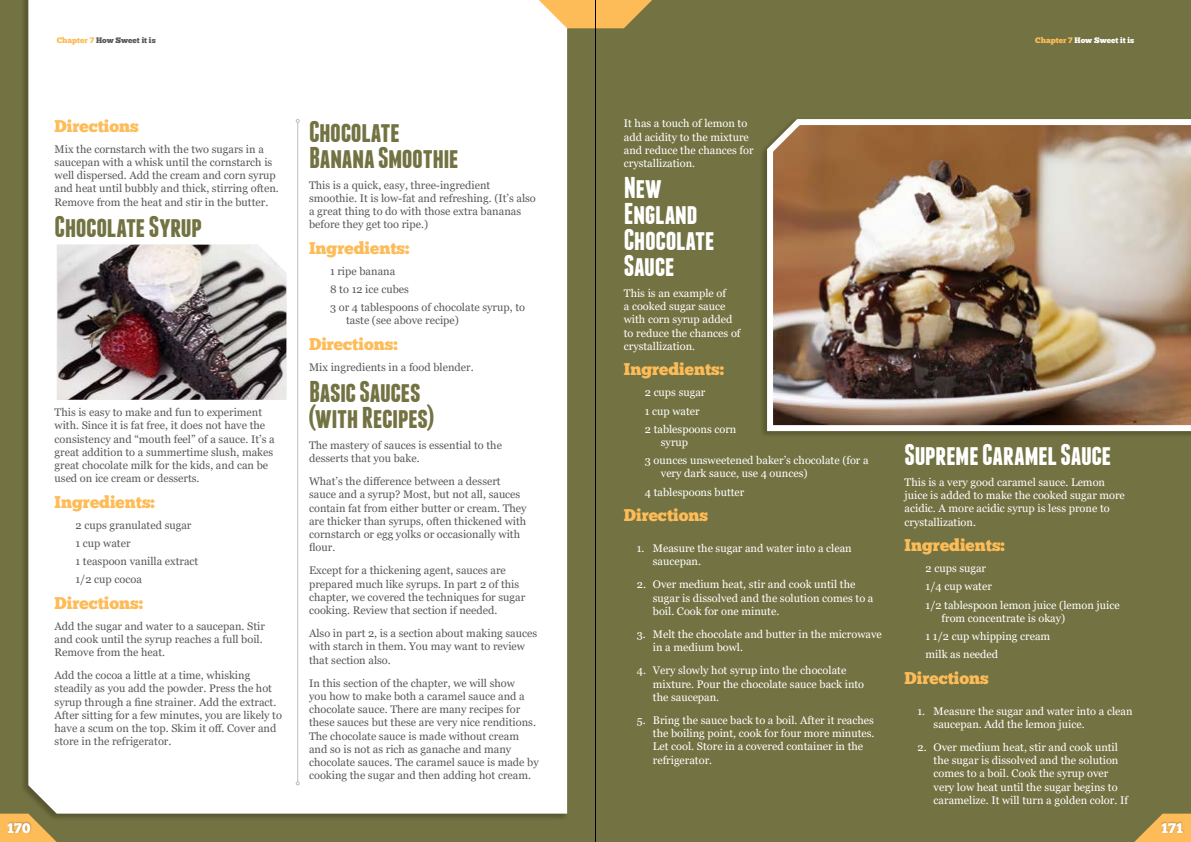
<style>
.page{position:relative;width:1191px;height:842px;background:#fff}
.page>*{position:absolute;margin:0;border:0;box-sizing:border-box;transform-origin:0 0}
.t1{font:700 30px/26px "Franchise";letter-spacing:-.015em;color:#727242}
.t2{font:700 30px/26px "Franchise";letter-spacing:-.015em;color:#fff}
.t3{font:17px "Chunk Five";color:#fdbc58}
.t4{font:14px "Chunk Five";color:#fff}
.t5{font:11px/13.2px "Georgia";color:#58595b}
.t6{font:11px/13.2px "Georgia";color:#fff}
.t7{font:8px "Chunk Five";color:#fff}
.t8{font:8px "Chunk Five";color:#58595b}
.s1{color:#fdbc58}
</style>
<div class="page">
<div style="left:595px;top:0;width:596px;height:842px;background:#727242"></div>
<svg style="left:1134px;top:814px;width:57px;height:28px"></svg>
<div style="left:1159px;top:822px;width:25px;height:12px;background:#000;opacity:.25"></div>
<div style="left:759px;top:118px;width:432px;height:321px;background:#6c6c3e"></div>
<img style="left:764px;top:119px;width:427px;height:315px">
<div style="left:0;top:0;width:595px;height:842px;background:#727242"></div>
<div style="left:21px;top:0;width:547px;height:821px;background:#626239"></div>
<div style="left:28px;top:0;width:539px;height:814px;background:#fff"></div>
<svg style="left:0;top:814px;width:57px;height:28px"></svg>
<svg style="left:539px;top:0;width:113px;height:28px;background:#ecbb69"></svg>
<div style="left:6px;top:822px;width:25px;height:13px;background:#000;opacity:.25"></div>
<hr style="left:297px;top:122px;width:1px;height:660px;background:#bcbec0">
<svg style="left:296px;top:119px;width:4px;height:4px"></svg>
<svg style="left:296px;top:781px;width:4px;height:4px"></svg>
<img style="left:57px;top:245px;width:229px;height:155px">
<hr style="left:595px;top:0;width:1px;height:842px;background:#000">
<p class="t8" style="left:57px;top:36px;width:101px"><span class="s1">Chapter 7</span> How Sweet it is</p>
<h2 class="t3" style="left:55px;top:118px;width:86px">Directions</h2>
<p class="t5" style="left:55px;top:143px;width:226px">Mix the cornstarch with the two sugars in a saucepan with a whisk until the cornstarch is well dispersed. Add the cream and corn syrup and heat until bubbly and thick, stirring often.<br>Remove from the heat and stir in the butter.</p>
<h1 class="t1" style="left:55px;top:213px;width:149px">Chocolate Syrup</h1>
<p class="t5" style="left:55px;top:406px;width:222px">This is easy to make and fun to experiment with. Since it is fat free, it does not have the consistency and “mouth feel” of a sauce. It’s a great addition to a summertime slush, makes great chocolate milk for the kids, and can be used on ice cream or desserts.</p>
<h2 class="t3" style="left:55px;top:494px;width:102px">Ingredients:</h2>
<p class="t5" style="left:76px;top:516px;width:124px;line-height:18.2px">2 cups granulated sugar<br>1 cup water<br>1 teaspoon vanilla extract<br>1/2 cup cocoa</p>
<h2 class="t3" style="left:55px;top:595px;width:90px">Directions:</h2>
<p class="t5" style="left:55px;top:619px;width:212px">Add the sugar and water to a saucepan. Stir and cook until the syrup reaches a full boil.<br>Remove from the heat.</p>
<p class="t5" style="left:55px;top:669px;width:229px">Add the cocoa a little at a time, whisking steadily as you add the powder. Press the hot syrup through a fine strainer. Add the extract.<br>After sitting for a few minutes, you are likely to have a scum on the top. Skim it off. Cover and store in the refrigerator.</p>
<p class="t4" style="left:7px;top:822px;width:25px">170</p>
<h1 class="t1" style="left:309px;top:118px;width:151px">Chocolate<br>Banana Smoothie</h1>
<p class="t5" style="left:309px;top:178px;width:228px">This is a quick, easy, three-ingredient smoothie. It is low-fat and refreshing. (It’s also a great thing to do with those extra bananas before they get too ripe.)</p>
<h2 class="t3" style="left:309px;top:240px;width:102px">Ingredients:</h2>
<p class="t5" style="left:330px;top:262px;width:196px;line-height:18.2px">1 ripe banana<br>8 to 12 ice cubes<br>3 or 4 tablespoons of chocolate syrup, to</p>
<p class="t5" style="left:346px;top:314px;width:114px">taste (see above recipe)</p>
<h2 class="t3" style="left:309px;top:336px;width:90px">Directions:</h2>
<p class="t5" style="left:309px;top:361px;width:166px">Mix ingredients in a food blender.</p>
<h1 class="t1" style="left:309px;top:378px;width:126px">Basic Sauces (with Recipes)</h1>
<p class="t5" style="left:309px;top:439px;width:194px">The mastery of sauces is essential to the desserts that you bake.</p>
<p class="t5" style="left:309px;top:475px;width:219px">What’s the difference between a dessert sauce and a syrup? Most, but not all, sauces contain fat from either butter or cream. They are thicker than syrups, often thickened with cornstarch or egg yolks or occasionally with flour.</p>
<p class="t5" style="left:309px;top:564px;width:218px">Except for a thickening agent, sauces are prepared much like syrups. In part 2 of this chapter, we covered the techniques for sugar cooking. Review that section if needed.</p>
<p class="t5" style="left:309px;top:627px;width:229px">Also in part 2, is a section about making sauces with starch in them. You may want to review that section also.</p>
<p class="t5" style="left:309px;top:677px;width:231px">In this section of the chapter, we will show<br>you how to make both a caramel sauce and a chocolate sauce. There are many recipes for these sauces but these are very nice renditions.<br>The chocolate sauce is made without cream and so is not as rich as ganache and many chocolate sauces. The caramel sauce is made by cooking the sugar and then adding hot cream.</p>
<p class="t7" style="left:1035px;top:36px;width:101px"><span class="s1">Chapter 7</span> How Sweet it is</p>
<p class="t6" style="left:624px;top:117px;width:131px">It has a touch of lemon to add acidity to the mixture and reduce the chances for crystallization.</p>
<h1 class="t2" style="left:624px;top:174px;width:92px">New<br>England<br>Chocolate<br>Sauce</h1>
<p class="t6" style="left:624px;top:287px;width:118px">This is an example of<br>a cooked sugar sauce with corn syrup added to reduce the chances of crystallization.</p>
<h2 class="t3" style="left:624px;top:361px;width:102px">Ingredients:</h2>
<p class="t6" style="left:645px;top:384px;width:93px;line-height:18.2px">2 cups sugar<br>1 cup water<br>2 tablespoons corn</p>
<p class="t6" style="left:645px;top:433px;width:225px;line-height:18.2px;text-indent:16px">syrup<br>3 ounces unsweetened baker’s chocolate (for a</p>
<p class="t6" style="left:645px;top:465px;width:164px;line-height:18.2px;text-indent:16px">very dark sauce, use 4 ounces)<br>4 tablespoons butter</p>
<h2 class="t3" style="left:624px;top:507px;width:86px">Directions</h2>
<p class="t6" style="left:653px;top:542px;width:200px;text-indent:-16px">1. Measure the sugar and water into a clean saucepan.</p>
<p class="t6" style="left:653px;top:578px;width:222px;text-indent:-16px">2. Over medium heat, stir and cook until the sugar is dissolved and the solution comes to a boil. Cook for one minute.</p>
<p class="t6" style="left:653px;top:628px;width:230px;text-indent:-16px">3. Melt the chocolate and butter in the microwave in a medium bowl.</p>
<p class="t6" style="left:653px;top:664px;width:213px;text-indent:-16px">4. Very slowly hot syrup into the chocolate mixture. Pour the chocolate sauce back into the saucepan.</p>
<p class="t6" style="left:653px;top:714px;width:223px;text-indent:-16px">5. Bring the sauce back to a boil. After it reaches the boiling point, cook for four more minutes.<br>Let cool. Store in a covered container in the refrigerator.</p>
<h1 class="t2" style="left:904px;top:441px;width:208px">Supreme Caramel Sauce</h1>
<p class="t6" style="left:904px;top:476px;width:222px">This is a very good caramel sauce. Lemon juice is added to make the cooked sugar more acidic. A more acidic syrup is less prone to crystallization.</p>
<h2 class="t3" style="left:904px;top:537px;width:102px">Ingredients:</h2>
<p class="t6" style="left:925px;top:559px;width:196px;line-height:18.2px">2 cups sugar<br>1/4 cup water<br>1/2 tablespoon lemon juice (lemon juice</p>
<p class="t6" style="left:925px;top:609px;width:141px;line-height:18.2px;text-indent:16px">from concentrate is okay)<br>1 1/2 cup whipping cream milk as needed</p>
<h2 class="t3" style="left:904px;top:670px;width:86px">Directions</h2>
<p class="t6" style="left:933px;top:704px;width:200px;text-indent:-16px">1. Measure the sugar and water into a clean saucepan. Add the lemon juice.</p>
<p class="t6" style="left:933px;top:741px;width:196px;text-indent:-16px">2. Over medium heat, stir and cook until the sugar is dissolved and the solution comes to a boil. Cook the syrup over very low heat until the sugar begins to caramelize. It will turn a golden color. If</p>
<p class="t4" style="left:1161px;top:822px;width:23px">171</p>
</div>
